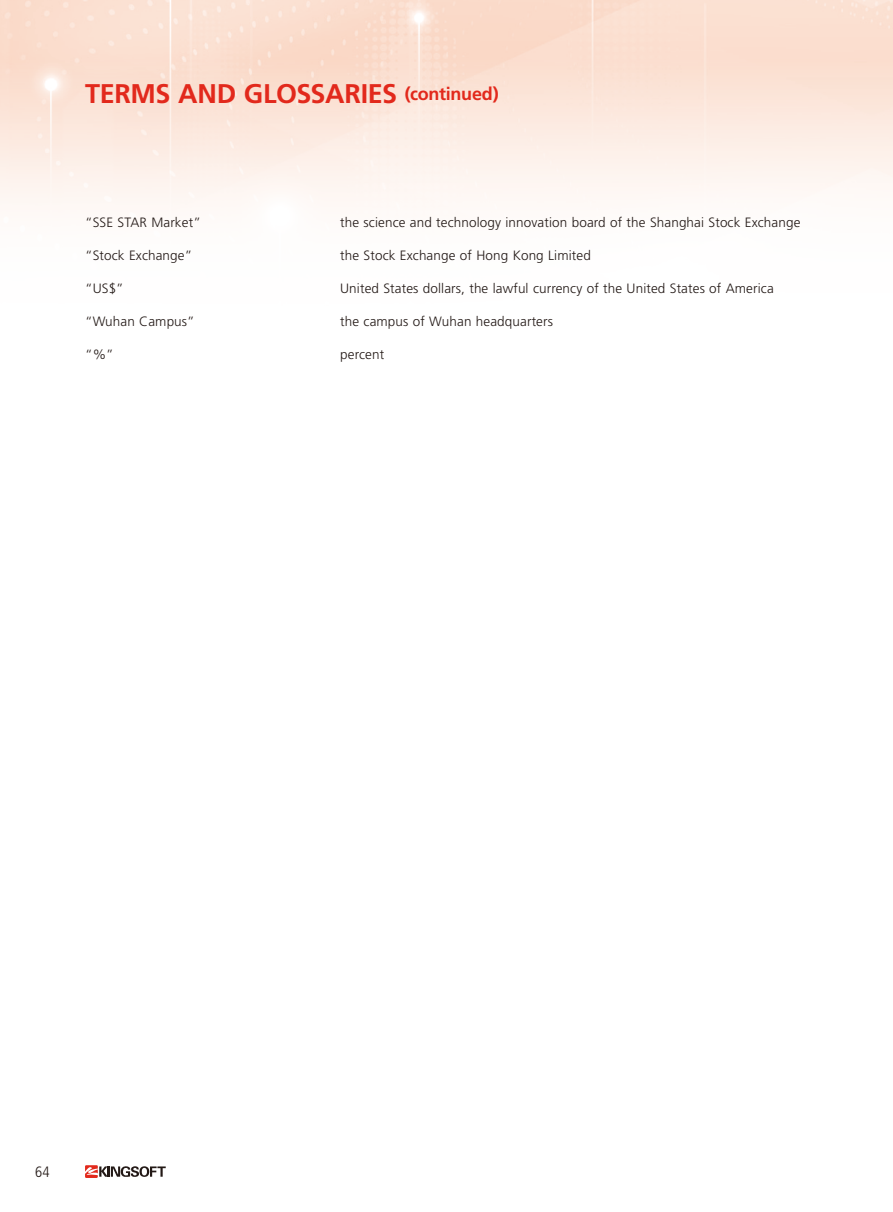
<style>
.page{position:relative;width:893px;height:1212px;background:#fff}
.page>*{position:absolute;margin:0;border:0;box-sizing:border-box;transform-origin:0 0}
.t1{font:700 27px "Frutiger";letter-spacing:-.01em;color:#e2291c}
.t2{font:300 condensed 15px "Frutiger";color:#231916}
.t3{font:300 13.5px "Frutiger";letter-spacing:.01em;color:#231916}
.s1{font-size:18px}
</style>
<div class="page">
<img style="left:0;top:0;width:892px;height:207px">
<svg style="left:85px;top:1165px;width:81px;height:13px"></svg>
<h1 class="t1" style="left:85px;top:78px;width:415px">TERMS AND GLOSSARIES <span class="s1">(continued)</span></h1>
<p class="t3" style="left:85px;top:215px;width:117px">“SSE STAR Market”</p>
<p class="t3" style="left:340px;top:215px;width:462px">the science and technology innovation board of the Shanghai Stock Exchange</p>
<p class="t3" style="left:85px;top:248px;width:109px">“Stock Exchange”</p>
<p class="t3" style="left:340px;top:248px;width:252px">the Stock Exchange of Hong Kong Limited</p>
<p class="t3" style="left:85px;top:281px;width:40px">“US$”</p>
<p class="t3" style="left:340px;top:281px;width:435px">United States dollars, the lawful currency of the United States of America</p>
<p class="t3" style="left:85px;top:314px;width:111px">“Wuhan Campus”</p>
<p class="t3" style="left:340px;top:314px;width:214px">the campus of Wuhan headquarters</p>
<p class="t3" style="left:85px;top:347px;width:30px">“%”</p>
<p class="t3" style="left:340px;top:347px;width:45px">percent</p>
<p class="t2" style="left:35px;top:1164px;width:16px">64</p>
</div>
